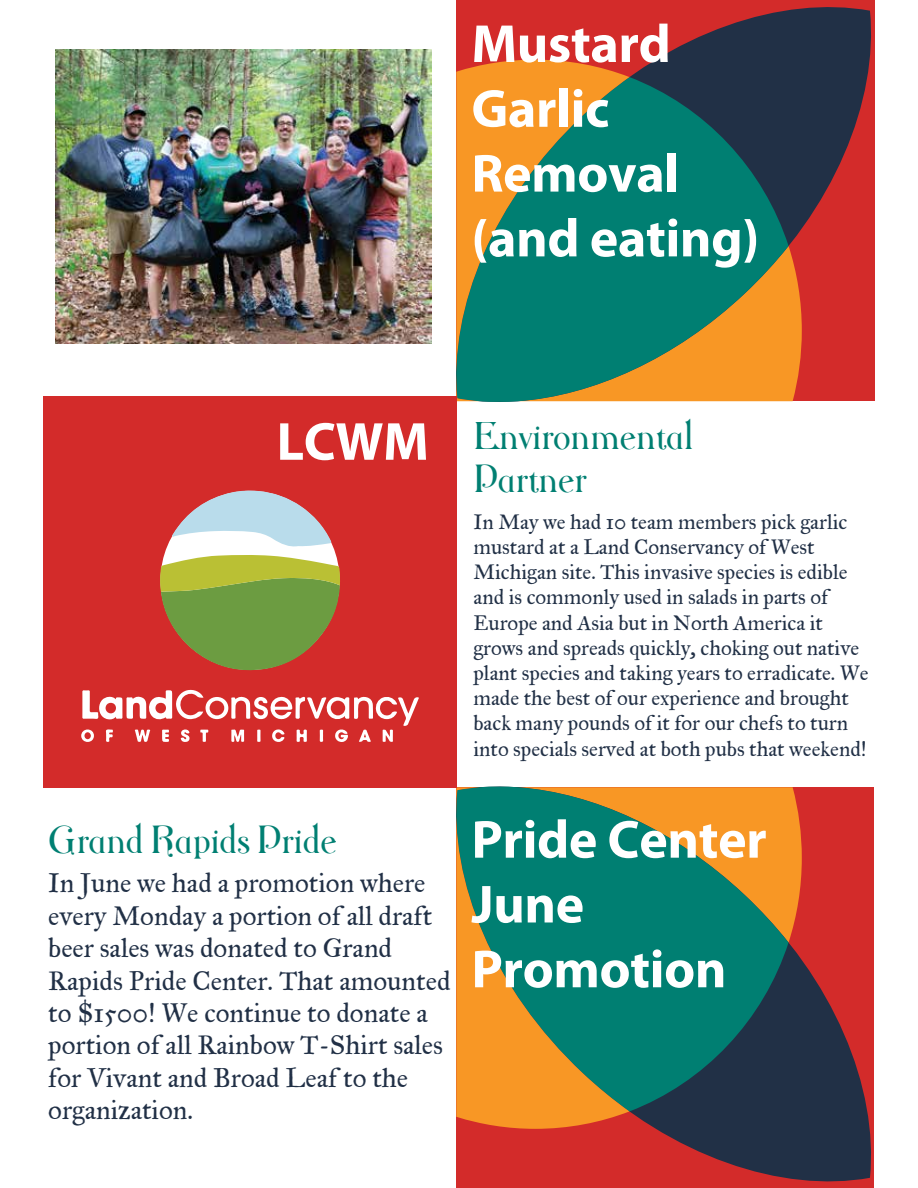
<style>
.page{position:relative;width:918px;height:1188px;background:#fff}
.page>*{position:absolute;margin:0;border:0;box-sizing:border-box;transform-origin:0 0}
.t1{font:700 54px/64.8px "Myriad Pro";letter-spacing:-.005em;color:#fff}
.t2{font:36px/43.2px "Rene Louis";color:#007f72}
.t3{font:27px/32.4px "IM FELL Great Primer Roman";color:#213046}
.t4{font:21px/25.2px "IM FELL Great Primer Roman";color:#213046}
</style>
<div class="page">
<svg style="left:456px;top:0;width:419px;height:402px;background:#922d34"></svg>
<svg style="left:789px;top:246px;width:13px;height:155px;background:#ec7626"></svg>
<svg style="left:457px;top:77px;width:332px;height:325px;background:#457757"></svg>
<svg style="left:456px;top:60px;width:173px;height:341px;background:#578556"></svg>
<svg style="left:456px;top:787px;width:418px;height:401px;background:#912c34"></svg>
<svg style="left:789px;top:787px;width:13px;height:155px;background:#ec7626"></svg>
<svg style="left:484px;top:786px;width:305px;height:325px;background:#467757"></svg>
<svg style="left:449px;top:787px;width:180px;height:342px;background:#669064"></svg>
<div style="left:43px;top:396px;width:414px;height:391px;background:#d32b2a"></div>
<img style="left:55px;top:50px;width:377px;height:293px">
<div style="left:161px;top:491px;width:179px;height:179px;background:#fff;border-radius:50%"></div>
<svg style="left:172px;top:490px;width:160px;height:57px"></svg>
<svg style="left:160px;top:555px;width:180px;height:116px"></svg>
<svg style="left:81px;top:689px;width:338px;height:53px"></svg>
<h1 class="t1" style="left:471px;top:12px;width:289px">Mustard<br>Garlic<br>Removal (and eating)</h1>
<h1 class="t1" style="left:277px;top:410px;width:154px">LCWM</h1>
<h2 class="t2" style="left:473px;top:412px;width:221px">Environmental<br>Partner</h2>
<p class="t4" style="left:473px;top:509px;width:397px">In May we had 10 team members pick garlic mustard at a Land Conservancy of West Michigan site. This invasive species is edible and is commonly used in salads in parts of Europe and Asia but in North America it grows and spreads quickly, choking out native plant species and taking years to erradicate. We made the best of our experience and brought back many pounds of it for our chefs to turn into specials served at both pubs that weekend!</p>
<h2 class="t2" style="left:48px;top:816px;width:290px">Grand Rapids Pride</h2>
<h1 class="t1" style="left:471px;top:808px;width:297px">Pride Center<br>June<br>Promotion</h1>
<p class="t3" style="left:48px;top:867px;width:404px">In June we had a promotion where every Monday a portion of all draft beer sales was donated to Grand<br>Rapids Pride Center. That amounted to $1500! We continue to donate a portion of all Rainbow T-Shirt sales for Vivant and Broad Leaf to the organization.</p>
</div>
